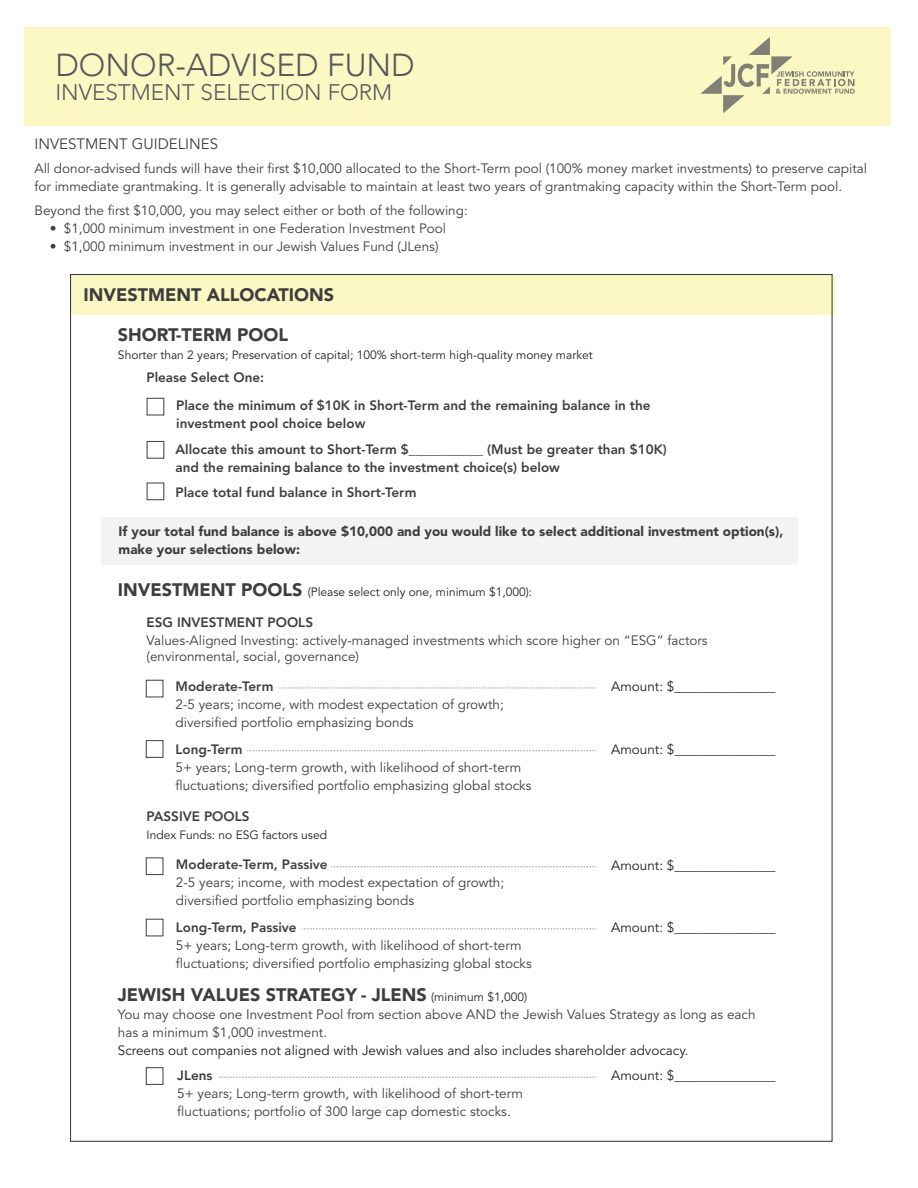
<style>
.page{position:relative;width:918px;height:1188px;background:#fff}
.page>*{position:absolute;margin:0;border:0;box-sizing:border-box;transform-origin:0 0}
.t1{font:300 31.8px "Avenir";color:#57585a}
.t2{font:300 22.5px "Avenir";color:#57585a}
.t3{font:900 18px "Avenir";color:#3e3e3f}
.t4{font:15px "Avenir";color:#3e3e3f}
.t5{font:13.5px/18px "Avenir";color:#3e3e3f}
.t6{font:800 13.5px/18px "Avenir";color:#3e3e3f}
.t7{font:13.5px "Avenir";color:#231f20}
.t8{font:900 13.5px/18px "Avenir";color:#3e3e3f}
.t9{font:12px "Avenir";color:#231f20}
.s1{font-weight:900;font-size:18px;color:#3e3e3f}
.s2{font-weight:400;font-size:12px;color:#231f20}
</style>
<div class="page">
<div style="left:101px;top:517px;width:696px;height:48px;background:#f2f3f4"></div>
<div style="left:25px;top:27px;width:866px;height:99px;background:#fbf8c4"></div>
<div style="left:70px;top:275px;width:765px;height:39px;background:#fbf8c4"></div>
<svg style="left:700px;top:37px;width:155px;height:76px"></svg>
<div style="left:147px;top:441px;width:17px;height:18px;border:1px solid #3e3e3f"></div>
<div style="left:147px;top:398px;width:17px;height:17px;border:1px solid #3e3e3f"></div>
<div style="left:147px;top:483px;width:17px;height:17px;border:1px solid #3e3e3f"></div>
<div style="left:146px;top:680px;width:17px;height:17px;border:1px solid #3e3e3f"></div>
<div style="left:146px;top:740px;width:17px;height:18px;border:1px solid #3e3e3f"></div>
<div style="left:146px;top:857px;width:17px;height:18px;border:1px solid #3e3e3f"></div>
<div style="left:146px;top:1067px;width:17px;height:18px;border:1px solid #3e3e3f"></div>
<div style="left:146px;top:919px;width:17px;height:17px;border:1px solid #3e3e3f"></div>
<svg style="left:279px;top:688px;width:318px;height:1px"></svg>
<svg style="left:331px;top:866px;width:266px;height:1px"></svg>
<svg style="left:302px;top:928px;width:295px;height:1px"></svg>
<svg style="left:219px;top:1077px;width:378px;height:1px"></svg>
<svg style="left:247px;top:750px;width:350px;height:1px"></svg>
<h1 class="t1" style="left:55px;top:47px;width:361px">DONOR-ADVISED FUND</h1>
<h2 class="t2" style="left:55px;top:79px;width:338px">INVESTMENT SELECTION FORM</h2>
<p class="t4" style="left:34px;top:135px;width:185px">INVESTMENT GUIDELINES</p>
<p class="t5" style="left:34px;top:160px;width:834px">All donor-advised funds will have their first $10,000 allocated to the Short-Term pool (100% money market investments) to preserve capital for immediate grantmaking. It is generally advisable to maintain at least two years of grantmaking capacity within the Short-Term pool.</p>
<p class="t5" style="left:34px;top:202px;width:435px">Beyond the first $10,000, you may select either or both of the following:</p>
<p class="t5" style="left:50px;top:220px;width:398px">• $1,000 minimum investment in one Federation Investment Pool</p>
<p class="t5" style="left:50px;top:238px;width:390px">• $1,000 minimum investment in our Jewish Values Fund (JLens)</p>
<h3 class="t3" style="left:83px;top:284px;width:252px">INVESTMENT ALLOCATIONS</h3>
<h3 class="t3" style="left:118px;top:324px;width:172px">SHORT-TERM POOL</h3>
<p class="t9" style="left:118px;top:348px;width:476px">Shorter than 2 years; Preservation of capital; 100% short-term high-quality money market</p>
<p class="t6" style="left:146px;top:368px;width:119px">Please Select One:</p>
<p class="t6" style="left:176px;top:396px;width:476px">Place the minimum of $10K in Short-Term and the remaining balance in the investment pool choice below</p>
<p class="t6" style="left:176px;top:440px;width:493px">Allocate this amount to Short-Term $___________ (Must be greater than $10K) and the remaining balance to the investment choice(s) below</p>
<p class="t6" style="left:176px;top:483px;width:243px">Place total fund balance in Short-Term</p>
<p class="t8" style="left:119px;top:522px;width:666px">If your total fund balance is above $10,000 and you would like to select additional investment option(s), make your selections below:</p>
<p class="t9" style="left:118px;top:585px;width:416px"><span class="s1">INVESTMENT POOLS</span> (Please select only one, minimum $1,000):</p>
<p class="t6" style="left:147px;top:613px;width:168px">ESG INVESTMENT POOLS</p>
<p class="t5" style="left:147px;top:632px;width:563px;line-height:16.5px">Values-Aligned Investing: actively-managed investments which score higher on “ESG” factors (environmental, social, governance)</p>
<p class="t6" style="left:176px;top:678px;width:99px">Moderate-Term</p>
<p class="t5" style="left:176px;top:696px;width:330px">2-5 years; income, with modest expectation of growth; diversified portfolio emphasizing bonds</p>
<p class="t6" style="left:176px;top:741px;width:68px">Long-Term</p>
<p class="t5" style="left:176px;top:759px;width:357px">5+ years; Long-term growth, with likelihood of short-term fluctuations; diversified portfolio emphasizing global stocks</p>
<p class="t6" style="left:147px;top:808px;width:104px">PASSIVE POOLS</p>
<p class="t9" style="left:147px;top:828px;width:182px">Index Funds: no ESG factors used</p>
<p class="t6" style="left:176px;top:856px;width:153px">Moderate-Term, Passive</p>
<p class="t5" style="left:176px;top:874px;width:330px">2-5 years; income, with modest expectation of growth; diversified portfolio emphasizing bonds</p>
<p class="t6" style="left:176px;top:919px;width:122px">Long-Term, Passive</p>
<p class="t5" style="left:176px;top:937px;width:357px">5+ years; Long-term growth, with likelihood of short-term fluctuations; diversified portfolio emphasizing global stocks</p>
<p class="t7" style="left:611px;top:679px;width:166px">Amount: $_______________</p>
<p class="t7" style="left:611px;top:742px;width:166px">Amount: $_______________</p>
<p class="t7" style="left:611px;top:858px;width:166px">Amount: $_______________</p>
<p class="t7" style="left:611px;top:920px;width:166px">Amount: $_______________</p>
<h3 class="t3" style="left:118px;top:984px;width:411px">JEWISH VALUES STRATEGY - JLENS <span class="s2">(minimum $1,000)</span></h3>
<p class="t5" style="left:118px;top:1006px;width:639px">You may choose one Investment Pool from section above AND the Jewish Values Strategy as long as each has a minimum $1,000 investment.</p>
<p class="t7" style="left:118px;top:1043px;width:572px">Screens out companies not aligned with Jewish values and also includes shareholder advocacy.</p>
<p class="t6" style="left:177px;top:1066px;width:37px">JLens</p>
<p class="t5" style="left:177px;top:1085px;width:347px">5+ years; Long-term growth, with likelihood of short-term fluctuations; portfolio of 300 large cap domestic stocks.</p>
<p class="t7" style="left:611px;top:1068px;width:166px">Amount: $_______________</p>
</div>
